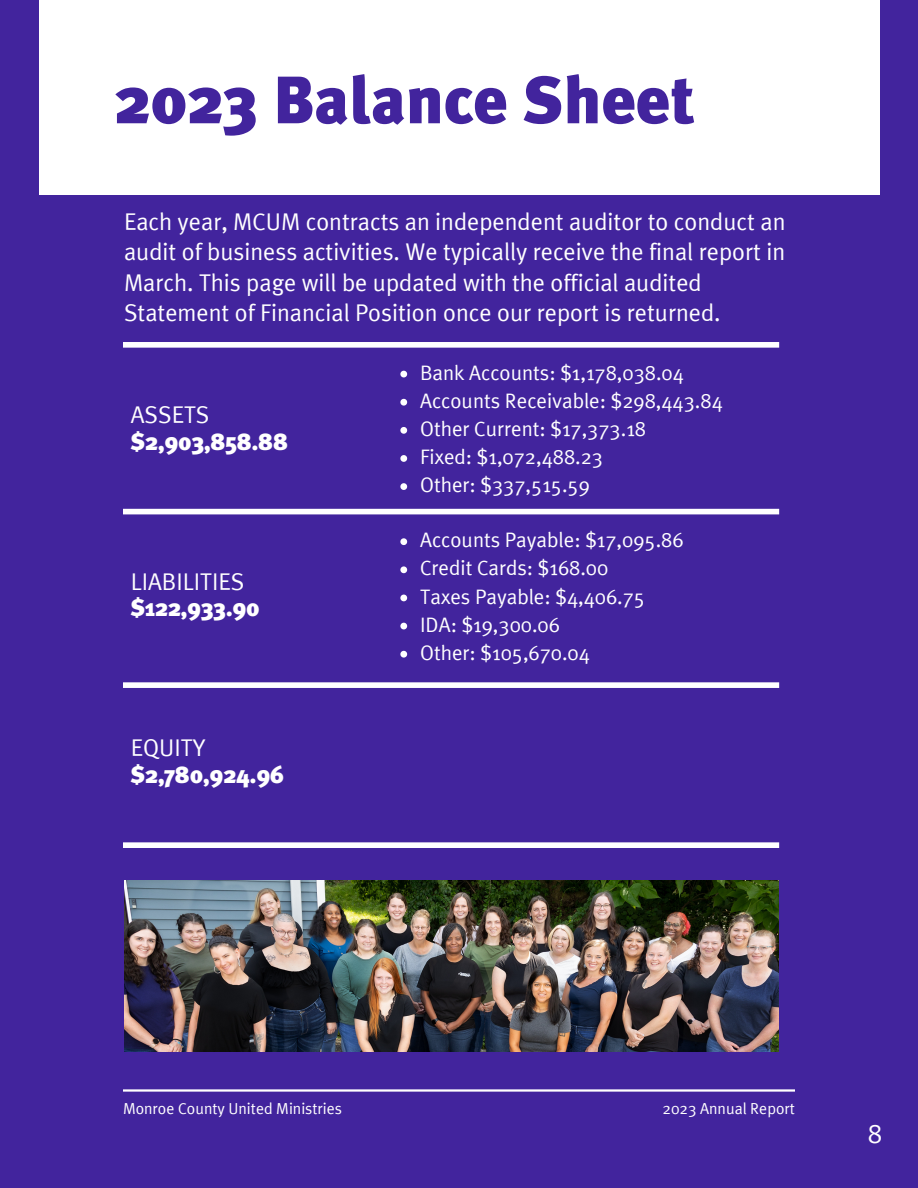
<style>
.page{position:relative;width:918px;height:1188px;background:#42249d}
.page>*{position:absolute;margin:0;border:0;box-sizing:border-box;transform-origin:0 0}
.t1{font:900 66.9px "Meta Plus";color:#42249d}
.t2{font:27px "Meta Plus";color:#fff}
.t3{font:24.15px/30.3px "Meta Plus";color:#fff}
.t4{font:900 24.15px "Meta Plus";color:#fff}
.t5{font:20.85px "Meta Plus";color:#fff}
.t6{font:15.9px "Meta Plus";color:#fff}
</style>
<div class="page">
<svg style="left:400px;top:371px;width:7px;height:6px"></svg>
<svg style="left:400px;top:399px;width:7px;height:7px"></svg>
<svg style="left:400px;top:427px;width:7px;height:7px"></svg>
<svg style="left:400px;top:455px;width:7px;height:7px"></svg>
<svg style="left:400px;top:483px;width:7px;height:7px"></svg>
<hr style="left:123px;top:1089px;width:672px;height:3px;background:#fff">
<div style="left:39px;top:0;width:840px;height:195px;background:#fff"></div>
<div style="left:123px;top:342px;width:656px;height:6px;background:#fff"></div>
<div style="left:123px;top:509px;width:656px;height:5px;background:#fff"></div>
<div style="left:123px;top:682px;width:656px;height:6px;background:#fff"></div>
<div style="left:123px;top:842px;width:656px;height:6px;background:#fff"></div>
<img style="left:124px;top:881px;width:655px;height:171px">
<svg style="left:400px;top:538px;width:7px;height:7px"></svg>
<svg style="left:400px;top:566px;width:7px;height:7px"></svg>
<svg style="left:400px;top:595px;width:7px;height:6px"></svg>
<svg style="left:400px;top:623px;width:7px;height:6px"></svg>
<svg style="left:400px;top:651px;width:7px;height:7px"></svg>
<h2 class="t1" style="left:114px;top:73px;width:582px">2023 Balance Sheet</h2>
<p class="t3" style="left:124px;top:206px;width:663px">Each year, MCUM contracts an independent auditor to conduct an audit of business activities. We typically receive the final report in March. This page will be updated with the official audited Statement of Financial Position once our report is returned.</p>
<p class="t3" style="left:131px;top:399px;width:80px">ASSETS</p>
<h3 class="t4" style="left:131px;top:432px;width:159px">$2,903,858.88</h3>
<h2 class="t3" style="left:131px;top:566px;width:115px">LIABILITIES</h2>
<p class="t4" style="left:131px;top:598px;width:130px">$122,933.90</p>
<p class="t3" style="left:131px;top:732px;width:76px">EQUITY</p>
<p class="t4" style="left:131px;top:765px;width:155px">$2,780,924.96</p>
<h1 class="t5" style="left:420px;top:360px;width:265px">Bank Accounts: $1,178,038.04</h1>
<h4 class="t5" style="left:420px;top:389px;width:304px">Accounts Receivable: $298,443.84</h4>
<p class="t5" style="left:420px;top:417px;width:227px">Other Current: $17,373.18</p>
<p class="t5" style="left:420px;top:445px;width:184px">Fixed: $1,072,488.23</p>
<p class="t5" style="left:420px;top:473px;width:171px">Other: $337,515.59</p>
<h3 class="t5" style="left:420px;top:528px;width:265px">Accounts Payable: $17,095.86</h3>
<h2 class="t5" style="left:420px;top:556px;width:190px">Credit Cards: $168.00</h2>
<h3 class="t5" style="left:420px;top:584px;width:226px">Taxes Payable: $4,406.75</h3>
<p class="t5" style="left:420px;top:612px;width:141px">IDA: $19,300.06</p>
<p class="t5" style="left:420px;top:641px;width:171px">Other: $105,670.04</p>
<p class="t6" style="left:123px;top:1099px;width:221px">Monroe County United Ministries</p>
<p class="t6" style="left:663px;top:1099px;width:134px">2023 Annual Report</p>
<p class="t2" style="left:868px;top:1118px;width:16px">8</p>
</div>
